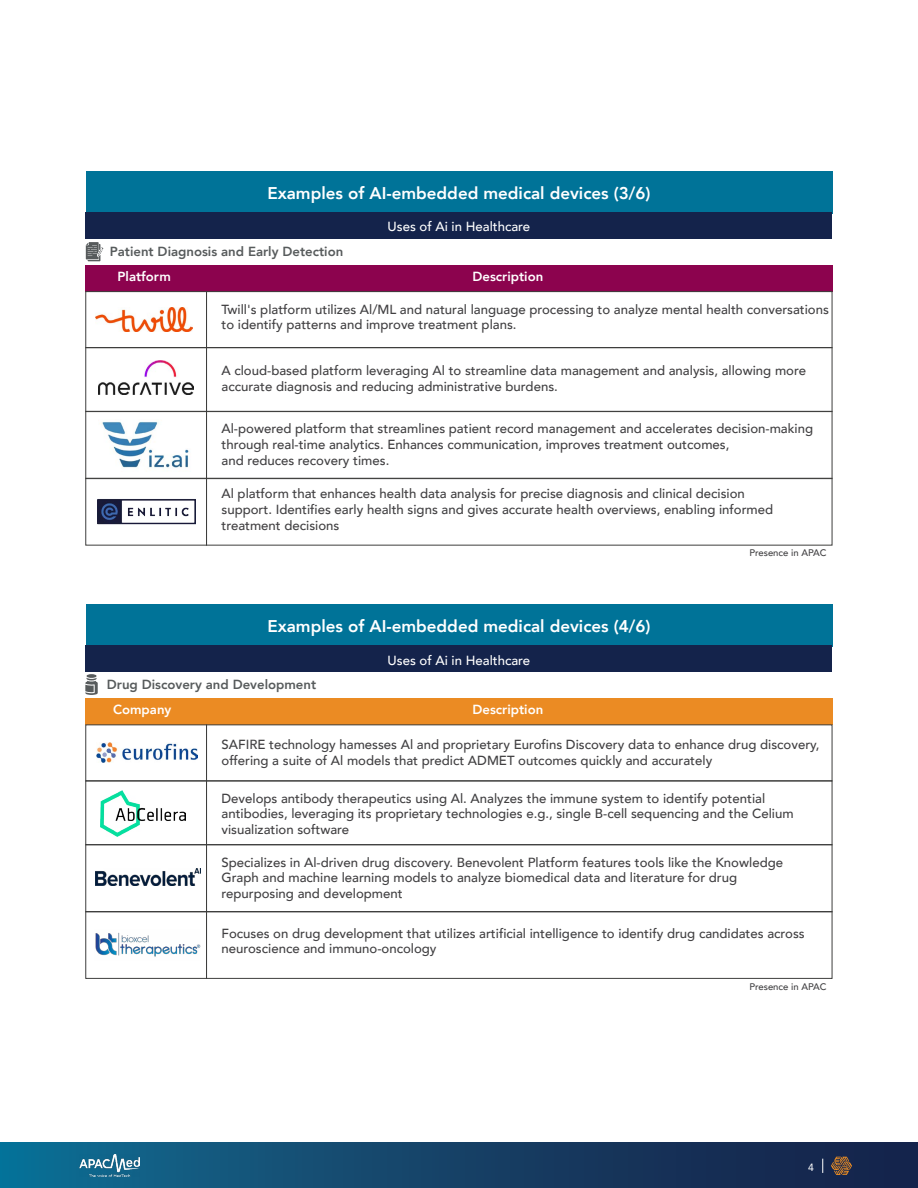
<style>
.page{position:relative;width:918px;height:1188px;background:#fff}
.page>*{position:absolute;margin:0;border:0;box-sizing:border-box;transform-origin:0 0}
.t1{font:800 16.95px "Avenir";color:#fff}
.t2{font:500 13.2px/15.9px "Avenir";color:#414042}
.t3{font:800 13.2px "Avenir";color:#575b5c}
.t4{font:500 13.2px "Avenir";color:#fff}
.t5{font:800 13.2px "Avenir";color:#fff}
.t6{font:10.5px "Avenir";color:#fff}
.t7{font:500 9.45px "Avenir";color:#414042}
</style>
<div class="page">
<div style="left:0;top:1143px;width:918px;height:45px;background:linear-gradient(to right,#106c91,#181c43)"></div>
<svg style="left:831px;top:1157px;width:21px;height:18px"></svg>
<svg style="left:822px;top:1159px;width:1px;height:14px"></svg>
<img style="left:80px;top:1154px;width:60px;height:23px">
<div style="left:86px;top:171px;width:746px;height:42px;background:#007398"></div>
<div style="left:86px;top:212px;width:746px;height:27px;background:#14234b"></div>
<div style="left:85px;top:265px;width:748px;height:26px;background:#8c034e"></div>
<div style="left:85px;top:291px;width:122px;height:57px;border:1px solid #3e3e3d"></div>
<div style="left:206px;top:291px;width:626px;height:57px;border:1px solid #3e3e3d"></div>
<div style="left:85px;top:347px;width:122px;height:65px;border:1px solid #3e3e3d"></div>
<div style="left:206px;top:347px;width:626px;height:65px;border:1px solid #3e3e3d"></div>
<div style="left:85px;top:411px;width:122px;height:68px;border:1px solid #3e3e3d"></div>
<div style="left:206px;top:411px;width:626px;height:68px;border:1px solid #3e3e3d"></div>
<div style="left:85px;top:478px;width:122px;height:68px;border:1px solid #3e3e3d"></div>
<div style="left:206px;top:478px;width:626px;height:68px;border:1px solid #3e3e3d"></div>
<img style="left:95px;top:307px;width:98px;height:25px">
<img style="left:98px;top:361px;width:96px;height:34px">
<img style="left:102px;top:421px;width:87px;height:47px">
<img style="left:97px;top:499px;width:98px;height:26px">
<svg style="left:86px;top:242px;width:17px;height:19px"></svg>
<div style="left:86px;top:604px;width:746px;height:42px;background:#007398"></div>
<div style="left:86px;top:646px;width:746px;height:26px;background:#14234b"></div>
<div style="left:85px;top:698px;width:748px;height:27px;background:#eb8b23"></div>
<div style="left:85px;top:780px;width:122px;height:65px;border:1px solid #3e3e3d"></div>
<div style="left:206px;top:780px;width:626px;height:65px;border:1px solid #3e3e3d"></div>
<div style="left:85px;top:844px;width:122px;height:68px;border:1px solid #3e3e3d"></div>
<div style="left:206px;top:844px;width:626px;height:68px;border:1px solid #3e3e3d"></div>
<div style="left:85px;top:911px;width:122px;height:68px;border:1px solid #3e3e3d"></div>
<div style="left:206px;top:911px;width:626px;height:68px;border:1px solid #3e3e3d"></div>
<img style="left:97px;top:743px;width:100px;height:20px">
<img style="left:101px;top:791px;width:84px;height:46px">
<img style="left:95px;top:869px;width:106px;height:17px">
<img style="left:95px;top:932px;width:106px;height:25px">
<svg style="left:85px;top:674px;width:13px;height:21px"></svg>
<p class="t1" style="left:267px;top:180px;width:385px">Examples of AI-embedded medical devices (3/6)</p>
<p class="t4" style="left:388px;top:215px;width:144px">Uses of Ai in Healthcare</p>
<p class="t3" style="left:110px;top:241px;width:235px">Patient Diagnosis and Early Detection</p>
<p class="t5" style="left:118px;top:266px;width:55px">Platform</p>
<p class="t5" style="left:473px;top:266px;width:72px">Description</p>
<p class="t2" style="left:222px;top:300px;width:609px">Twill's platform utilizes Al/ML and natural language processing to analyze mental health conversations to identify patterns and improve treatment plans.</p>
<p class="t2" style="left:222px;top:362px;width:586px">A cloud-based platform leveraging Al to streamline data management and analysis, allowing more accurate diagnosis and reducing administrative burdens.</p>
<p class="t2" style="left:222px;top:420px;width:593px">Al-powered platform that streamlines patient record management and accelerates decision-making through real-time analytics. Enhances communication, improves treatment outcomes,<br>and reduces recovery times.</p>
<p class="t2" style="left:222px;top:485px;width:553px">Al platform that enhances health data analysis for precise diagnosis and clinical decision support. Identifies early health signs and gives accurate health overviews, enabling informed treatment decisions</p>
<p class="t7" style="left:749px;top:545px;width:78px">Presence in APAC</p>
<p class="t1" style="left:267px;top:613px;width:385px">Examples of AI-embedded medical devices (4/6)</p>
<p class="t4" style="left:388px;top:649px;width:144px">Uses of Ai in Healthcare</p>
<p class="t3" style="left:107px;top:674px;width:211px">Drug Discovery and Development</p>
<p class="t5" style="left:113px;top:699px;width:60px">Company</p>
<p class="t5" style="left:473px;top:699px;width:72px">Description</p>
<p class="t2" style="left:222px;top:736px;width:600px">SAFIRE technology hamesses Al and proprietary Eurofins Discovery data to enhance drug discovery, offering a suite of Al models that predict ADMET outcomes quickly and accurately</p>
<p class="t2" style="left:222px;top:789px;width:574px">Develops antibody therapeutics using Al. Analyzes the immune system to identify potential antibodies, leveraging its proprietary technologies e.g., single B-cell sequencing and the Celium visualization software</p>
<p class="t2" style="left:222px;top:853px;width:563px">Specializes in Al-driven drug discovery. Benevolent Platform features tools like the Knowledge<br>Graph and machine learning models to analyze biomedical data and literature for drug repurposing and development</p>
<p class="t2" style="left:222px;top:924px;width:585px">Focuses on drug development that utilizes artificial intelligence to identify drug candidates across neuroscience and immuno-oncology</p>
<p class="t7" style="left:749px;top:978px;width:78px">Presence in APAC</p>
<p class="t6" style="left:808px;top:1159px;width:7px">4</p>
</div>
